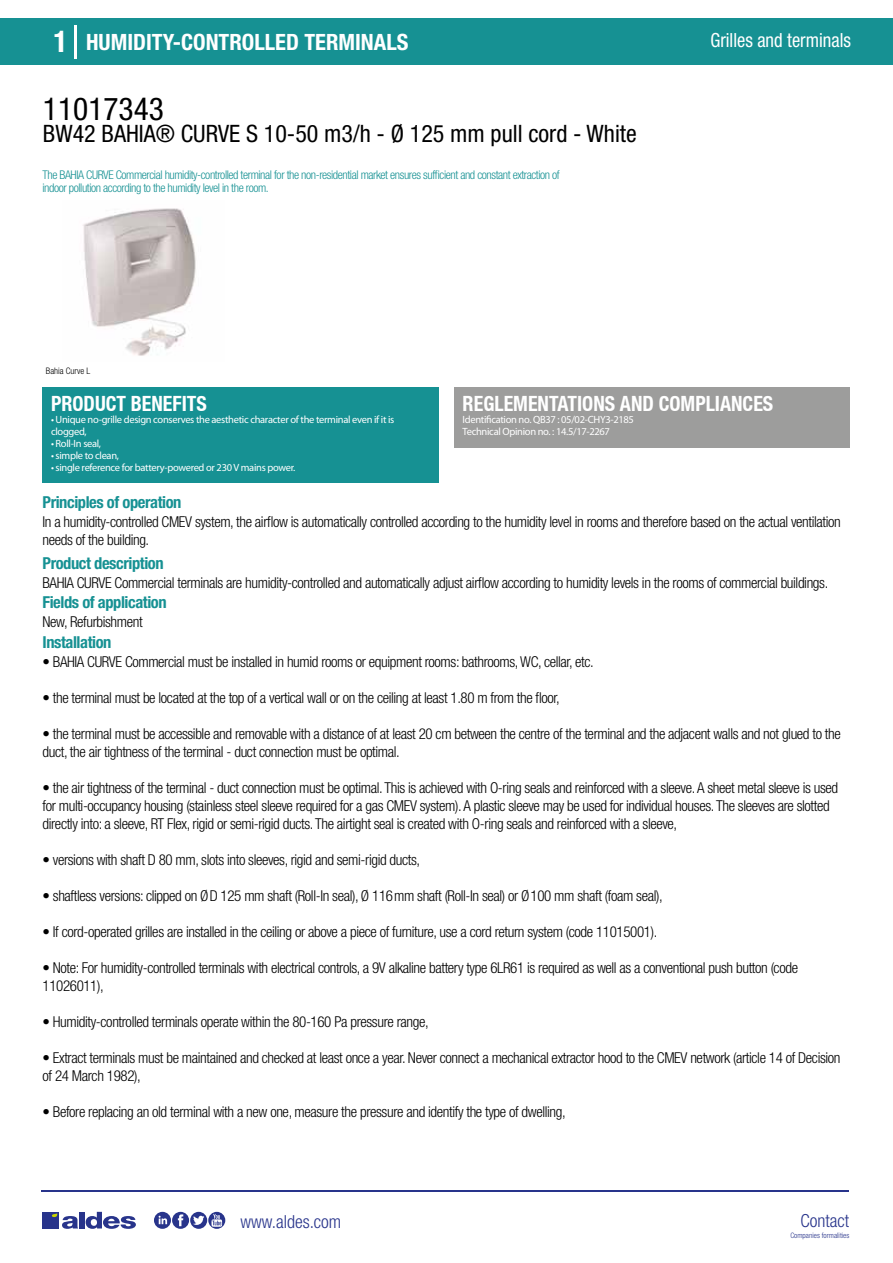
<style>
.page{position:relative;width:893px;height:1263px;background:#fff}
.page>*{position:absolute;margin:0;border:0;box-sizing:border-box;transform-origin:0 0}
.t1{font:condensed 31.5px "Helvetica Neue LT Std";color:#000}
.t2{font:condensed 24px "Helvetica Neue LT Std";color:#000}
.t3{font:700 condensed 22.5px "Helvetica Neue LT Std";color:#fff}
.t4{font:700 condensed 21px "Helvetica Neue";color:#fff;scale:.95 1}
.t5{font:condensed 19.5px "Helvetica Neue LT Std";color:#fff;scale:.95 1}
.t6{font:300 condensed 18px "Helvetica Neue";color:#28348b}
.t7{font:700 condensed 16.5px "Helvetica Neue LT Std";letter-spacing:-.025em;color:#169193}
.t8{font:300 condensed 15px/18px "Helvetica Neue LT Std";letter-spacing:-.025em;color:#000}
.t9{font:300 condensed 12px/13.5px "Helvetica Neue LT Std";letter-spacing:-.035em;color:#169193}
.t10{font:10.5px/12px "Myriad Pro";letter-spacing:-.03em;color:#fff}
.t11{font:300 condensed 9px "Helvetica Neue";color:#000}
.t12{font:300 condensed 7.5px "Helvetica Neue";color:#28348b}
.s1{font-size:30px}
</style>
<div class="page">
<div style="left:0;top:18px;width:893px;height:46px;background:#169193"></div>
<div style="left:454px;top:387px;width:396px;height:61px;background:#9d9d9c"></div>
<div style="left:43px;top:387px;width:396px;height:96px;background:#169193"></div>
<hr style="left:74px;top:25px;width:2px;height:33px;background:#fff">
<img style="left:83px;top:208px;width:113px;height:148px">
<hr style="left:41px;top:1190px;width:808px;height:1px;background:#28348b">
<svg style="left:154px;top:1212px;width:71px;height:17px"></svg>
<div style="left:42px;top:1212px;width:17px;height:16px;background:#28348b"></div>
<div style="left:79px;top:1212px;width:5px;height:16px;background:#28348b"></div>
<svg style="left:86px;top:1212px;width:50px;height:17px"></svg>
<svg style="left:52px;top:1213px;width:26px;height:16px"></svg>
<h3 class="t3" style="left:54px;top:28px;width:356px"><span class="s1">1</span> HUMIDITY-CONTROLLED TERMINALS</h3>
<h3 class="t5" style="left:710px;top:29px;width:149px">Grilles and terminals</h3>
<h1 class="t1" style="left:43px;top:91px;width:122px">11017343</h1>
<h2 class="t2" style="left:43px;top:120px;width:595px">BW42 BAHIA® CURVE S 10-50 m3/h - Ø 125 mm pull cord - White</h2>
<p class="t9" style="left:43px;top:167px;width:519px">The BAHIA CURVE Commercial humidity-controlled terminal for the non-residential market ensures sufficient and constant extraction of indoor pollution according to the humidity level in the room.</p>
<p class="t11" style="left:46px;top:365px;width:46px">Bahia Curve L</p>
<h3 class="t4" style="left:51px;top:391px;width:166px">PRODUCT BENEFITS</h3>
<p class="t10" style="left:51px;top:413px;width:345px">• Unique no-grille design conserves the aesthetic character of the terminal even if it is clogged,</p>
<p class="t10" style="left:51px;top:437px;width:52px">• Roll-In seal,</p>
<p class="t10" style="left:51px;top:449px;width:70px">• simple to clean,</p>
<p class="t10" style="left:51px;top:461px;width:246px">• single reference for battery-powered or 230 V mains power.</p>
<p class="t7" style="left:43px;top:492px;width:140px">Principles of operation</p>
<h3 class="t4" style="left:463px;top:391px;width:328px">REGLEMENTATIONS AND COMPLIANCES</h3>
<p class="t10" style="left:463px;top:413px;width:173px">Identification no. QB37 : 05/02-CHY3-2185<br>Technical Opinion no. : 14.5/17-2267</p>
<p class="t8" style="left:43px;top:513px;width:800px">In a humidity-controlled CMEV system, the airflow is automatically controlled according to the humidity level in rooms and therefore based on the actual ventilation needs of the building.</p>
<p class="t8" style="left:43px;top:573px;width:787px">BAHIA CURVE Commercial terminals are humidity-controlled and automatically adjust airflow according to humidity levels in the rooms of commercial buildings.</p>
<p class="t8" style="left:43px;top:613px;width:102px">New, Refurbishment</p>
<p class="t8" style="left:43px;top:652px;width:553px">• BAHIA CURVE Commercial must be installed in humid rooms or equipment rooms: bathrooms, WC, cellar, etc.</p>
<p class="t8" style="left:43px;top:688px;width:519px">• the terminal must be located at the top of a vertical wall or on the ceiling at least 1.80 m from the floor,</p>
<p class="t8" style="left:43px;top:724px;width:800px">• the terminal must be accessible and removable with a distance of at least 20 cm between the centre of the terminal and the adjacent walls and not glued to the duct, the air tightness of the terminal - duct connection must be optimal.</p>
<p class="t8" style="left:43px;top:778px;width:797px">• the air tightness of the terminal - duct connection must be optimal. This is achieved with O-ring seals and reinforced with a sleeve. A sheet metal sleeve is used for multi-occupancy housing (stainless steel sleeve required for a gas CMEV system). A plastic sleeve may be used for individual houses. The sleeves are slotted directly into: a sleeve, RT Flex, rigid or semi-rigid ducts. The airtight seal is created with O-ring seals and reinforced with a sleeve,</p>
<p class="t8" style="left:43px;top:850px;width:379px">• versions with shaft D 80 mm, slots into sleeves, rigid and semi-rigid ducts,</p>
<p class="t8" style="left:43px;top:886px;width:622px">• shaftless versions: clipped on ØD 125 mm shaft (Roll-In seal), Ø 116mm shaft (Roll-In seal) or Ø100 mm shaft (foam seal),</p>
<p class="t8" style="left:43px;top:922px;width:616px">• If cord-operated grilles are installed in the ceiling or above a piece of furniture, use a cord return system (code 11015001).</p>
<p class="t8" style="left:43px;top:958px;width:757px">• Note: For humidity-controlled terminals with electrical controls, a 9V alkaline battery type 6LR61 is required as well as a conventional push button (code<br>11026011),</p>
<p class="t8" style="left:43px;top:1012px;width:388px">• Humidity-controlled terminals operate within the 80-160 Pa pressure range,</p>
<p class="t8" style="left:43px;top:1048px;width:800px">• Extract terminals must be maintained and checked at least once a year. Never connect a mechanical extractor hood to the CMEV network (article 14 of Decision of 24 March 1982),</p>
<p class="t8" style="left:43px;top:1102px;width:525px">• Before replacing an old terminal with a new one, measure the pressure and identify the type of dwelling,</p>
<p class="t7" style="left:43px;top:553px;width:123px">Product description</p>
<p class="t7" style="left:43px;top:592px;width:126px">Fields of application</p>
<p class="t7" style="left:43px;top:632px;width:70px">Installation</p>
<p class="t6" style="left:240px;top:1211px;width:102px">www.aldes.com</p>
<p class="t6" style="left:800px;top:1211px;width:50px">Contact</p>
<p class="t12" style="left:790px;top:1230px;width:60px">Companies formalities</p>
</div>
